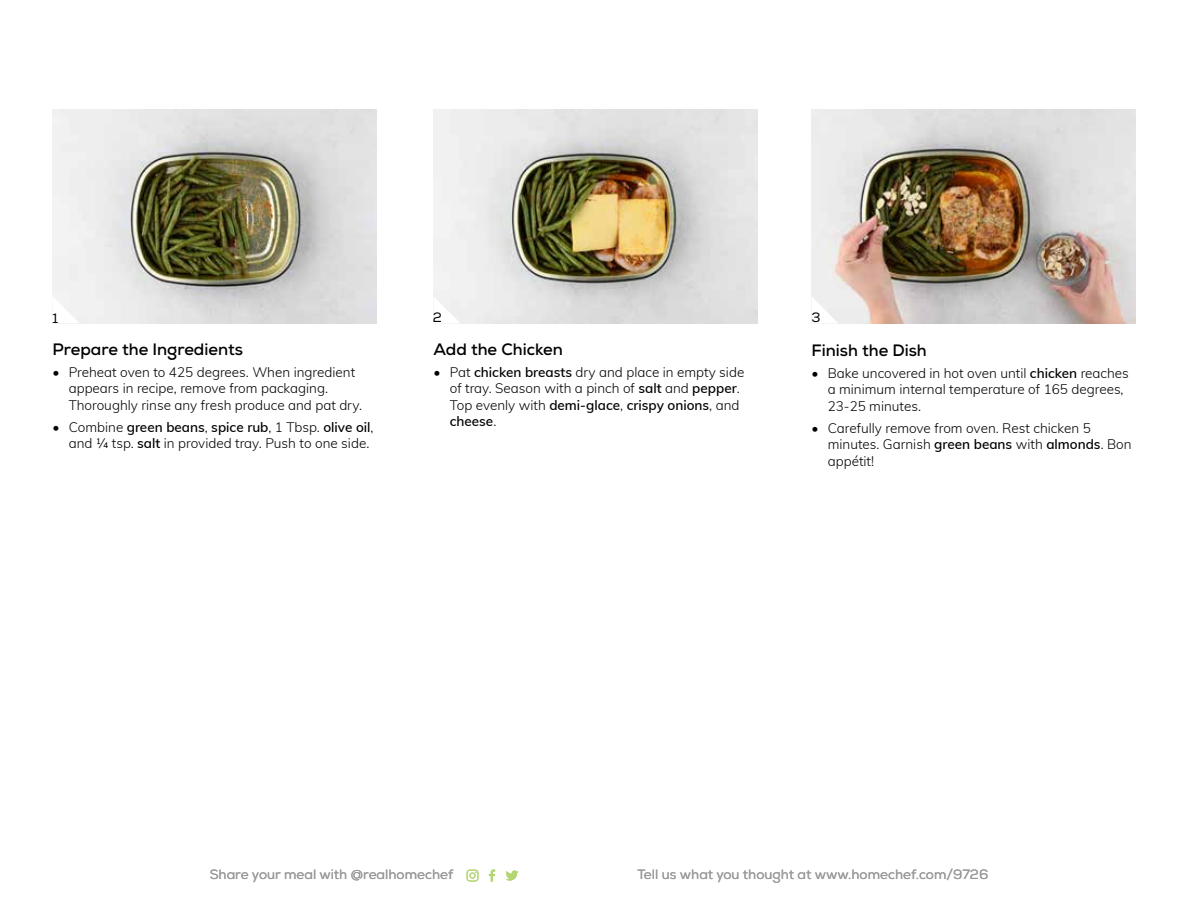
<style>
.page{position:relative;width:1188px;height:918px;background:#fff}
.page>*{position:absolute;margin:0;border:0;box-sizing:border-box;transform-origin:0 0}
.t1{font:700 16.5px "Nexa";color:#000}
.t2{font:300 13.5px/16.5px "Muli";color:#000}
.t3{font:13.5px "Nexa";color:#9a9a9a}
.t4{font:13.5px "Nexa";color:#000}
.s1{font-weight:600}
</style>
<div class="page">
<svg style="left:489px;top:870px;width:6px;height:12px"></svg>
<svg style="left:466px;top:870px;width:13px;height:12px"></svg>
<svg style="left:506px;top:871px;width:12px;height:10px"></svg>
<img style="left:812px;top:110px;width:324px;height:213px">
<img style="left:52px;top:110px;width:324px;height:213px">
<img style="left:434px;top:110px;width:324px;height:213px">
<svg style="left:52px;top:296px;width:27px;height:27px"></svg>
<svg style="left:434px;top:297px;width:27px;height:27px"></svg>
<svg style="left:812px;top:297px;width:27px;height:27px"></svg>
<p class="t4" style="left:52px;top:310px;width:7px">1</p>
<p class="t4" style="left:433px;top:309px;width:11px">2</p>
<p class="t4" style="left:812px;top:309px;width:11px">3</p>
<p class="t1" style="left:53px;top:339px;width:192px">Prepare the Ingredients</p>
<p class="t2" style="left:69px;top:363px;width:295px;text-indent:-16px">• Preheat oven to 425 degrees. When ingredient appears in recipe, remove from packaging.<br>Thoroughly rinse any fresh produce and pat dry.</p>
<p class="t2" style="left:69px;top:418px;width:306px;text-indent:-16px">• Combine <span class="s1">green beans</span>, <span class="s1">spice rub</span>, 1 Tbsp. <span class="s1">olive oil</span>, and ¼ tsp. <span class="s1">salt</span> in provided tray. Push to one side.</p>
<p class="t1" style="left:434px;top:339px;width:131px">Add the Chicken</p>
<p class="t2" style="left:450px;top:363px;width:296px;text-indent:-16px">• Pat <span class="s1">chicken breasts</span> dry and place in empty side of tray. Season with a pinch of <span class="s1">salt</span> and <span class="s1">pepper</span>.<br>Top evenly with <span class="s1">demi-glace</span>, <span class="s1">crispy onions</span>, and <span class="s1">cheese</span>.</p>
<p class="t1" style="left:812px;top:340px;width:117px">Finish the Dish</p>
<p class="t2" style="left:828px;top:364px;width:303px;text-indent:-16px">• Bake uncovered in hot oven until <span class="s1">chicken</span> reaches a minimum internal temperature of 165 degrees,<br>23-25 minutes.</p>
<p class="t2" style="left:828px;top:419px;width:305px;text-indent:-16px">• Carefully remove from oven. Rest chicken 5 minutes. Garnish <span class="s1">green beans</span> with <span class="s1">almonds</span>. Bon appétit!</p>
<p class="t3" style="left:210px;top:867px;width:245px">Share your meal with @realhomechef</p>
<p class="t3" style="left:638px;top:867px;width:352px">Tell us what you thought at www.homechef.com/9726</p>
</div>
